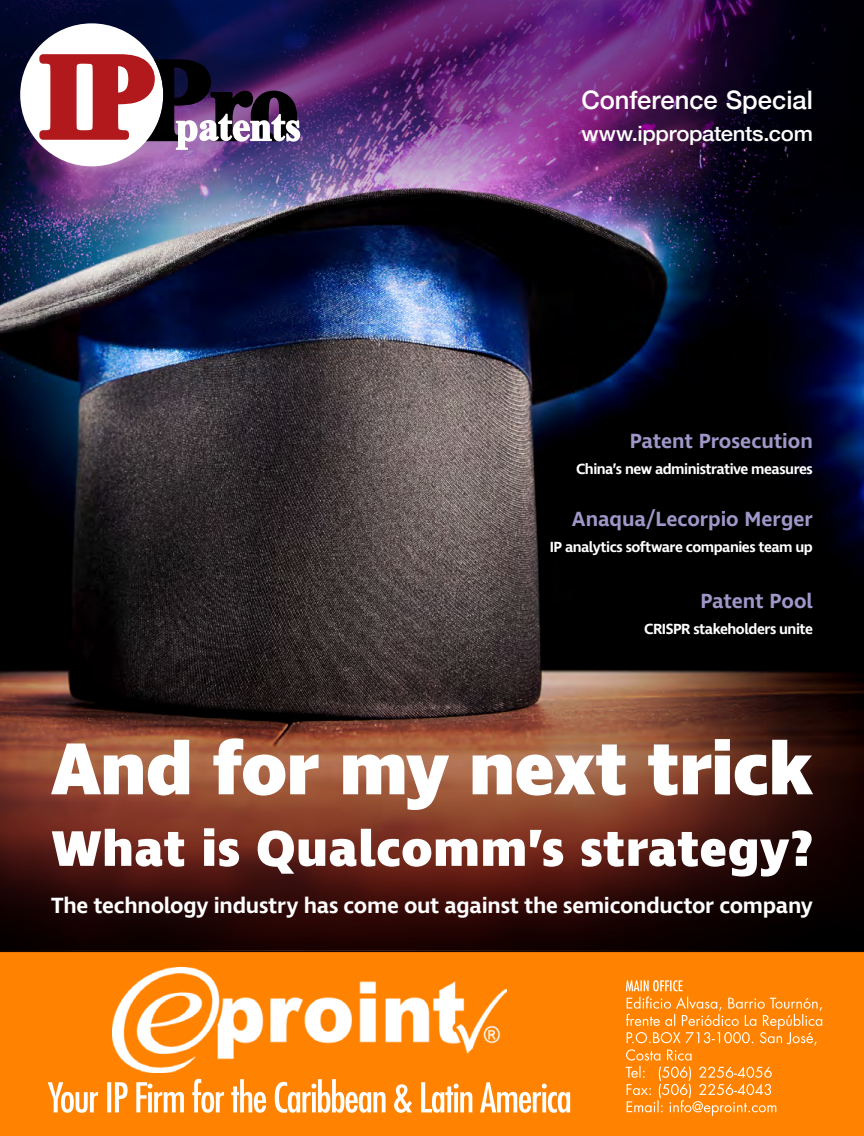
<style>
.page{position:relative;width:864px;height:1136px;background:#fff}
.page>*{position:absolute;margin:0;border:0;box-sizing:border-box;transform-origin:0 0}
.t1{font:800 75px "Ingra";letter-spacing:-.005em;color:#fff}
.t2{font:800 51px "Ingra";letter-spacing:.015em;color:#fff}
.t3{font:500 25.5px "Helvetica Neue";color:#fff}
.t4{font:600 22.5px "Ingra";letter-spacing:-.01em;color:#fff}
.t5{font:600 21px "Ingra";color:#a097c9}
.t6{font:500 21px "Helvetica Neue";letter-spacing:-.015em;color:#fff;scale:1.05 1}
.t7{font:600 15px "Ingra";letter-spacing:-.035em;color:#fff}
</style>
<div class="page">
<img style="left:0;top:225px;width:863px;height:726px">
<img style="left:0;top:0;width:863px;height:225px">
<svg style="left:0;top:630px;width:863px;height:319px"></svg>
<div style="left:20px;top:23px;width:143px;height:143px;background:#fff;border-radius:50%"></div>
<svg style="left:39px;top:54px;width:261px;height:96px"></svg>
<svg style="left:0;top:951px;width:863px;height:184px"></svg>
<h3 class="t3" style="left:581px;top:80px;width:233px">Conference Special</h3>
<h3 class="t6" style="left:581px;top:117px;width:222px">www.ippropatents.com</h3>
<h3 class="t5" style="left:629px;top:427px;width:184px">Patent Prosecution</h3>
<p class="t7" style="left:576px;top:459px;width:238px">China’s new administrative measures</p>
<h3 class="t5" style="left:571px;top:505px;width:242px">Anaqua/Lecorpio Merger</h3>
<p class="t7" style="left:549px;top:538px;width:264px">IP analytics software companies team up</p>
<h3 class="t5" style="left:700px;top:587px;width:114px">Patent Pool</h3>
<p class="t7" style="left:643px;top:619px;width:170px">CRISPR stakeholders unite</p>
<h1 class="t1" style="left:51px;top:720px;width:763px">And for my next trick</h1>
<h2 class="t2" style="left:51px;top:815px;width:763px">What is Qualcomm’s strategy?</h2>
<h3 class="t4" style="left:51px;top:891px;width:763px">The technology industry has come out against the semiconductor company</h3>
</div>
